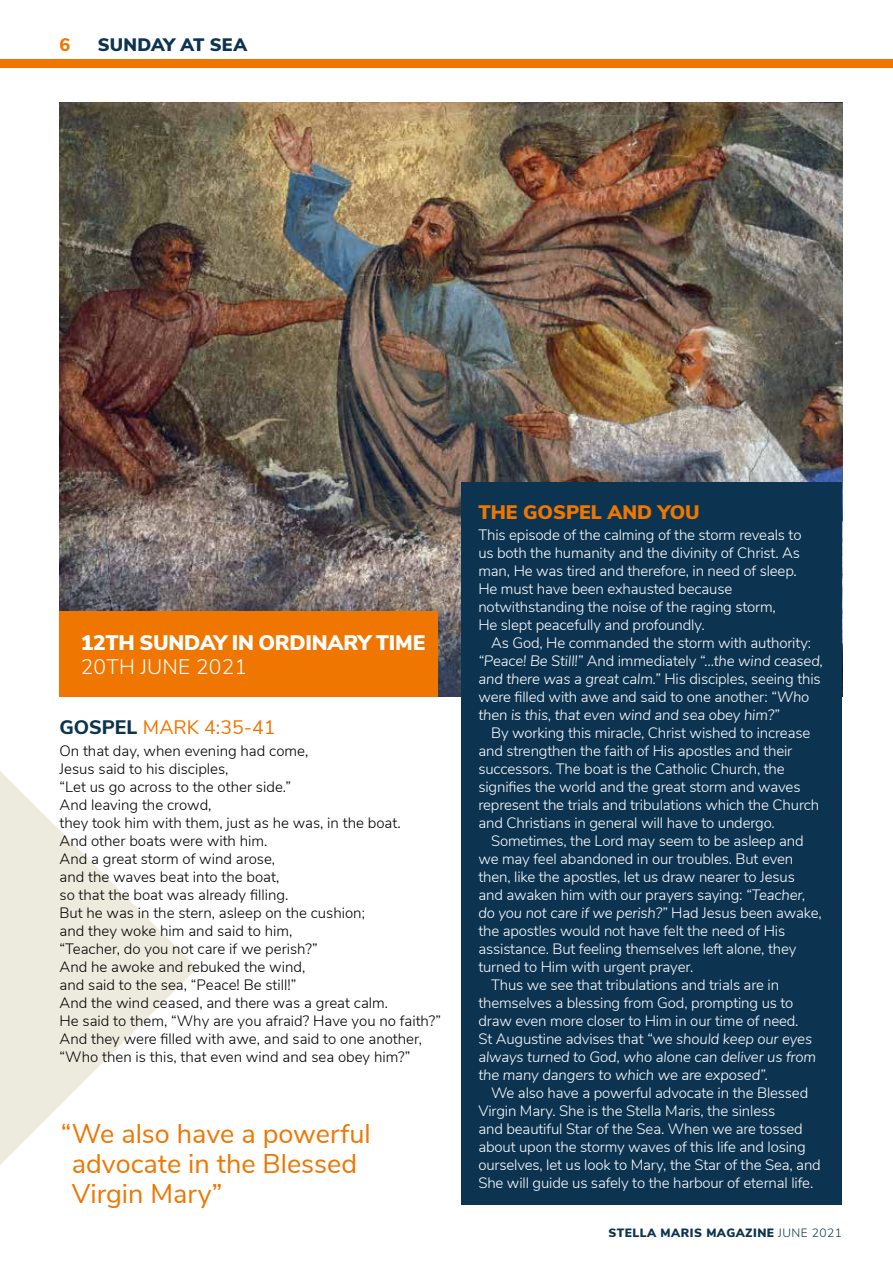
<style>
.page{position:relative;width:893px;height:1263px;background:#fff}
.page>*{position:absolute;margin:0;border:0;box-sizing:border-box;transform-origin:0 0}
.t1{font:27px/30px "Nunito Sans";color:#ee7601}
.t2{font:900 21px "Nunito Sans";letter-spacing:-.01em;color:#fff}
.t3{font:300 21px "Nunito Sans";letter-spacing:.01em;color:#fff}
.t4{font:19.5px "Nunito Sans";color:#ee7601}
.t5{font:900 19.5px "Nunito Sans";color:#ee7601}
.t6{font:900 18px "Nunito Sans";letter-spacing:.01em;color:#0c3451}
.t7{font:800 18px "Nunito Sans";color:#ee7601}
.t8{font:300 15px/18px "Nunito Sans";letter-spacing:-.01em;color:#fff}
.t9{font:300 15px/18px "Nunito Sans";color:#000}
.t10{font:italic 300 15px "Nunito Sans";letter-spacing:-.01em;color:#fff}
.t11{font:900 12px "Nunito Sans";letter-spacing:.04em;color:#0c3451}
.s1{font-weight:800;color:#0c3451}
.s2{font-style:italic}
.s3{font-style:normal}
.s4{font-weight:300}
</style>
<div class="page">
<svg style="left:0;top:771px;width:197px;height:394px;fill:#f0efe4"></svg>
<hr style="left:892px;top:0;width:1px;height:1263px;background:#0c3451">
<img style="left:60px;top:102px;width:782px;height:595px">
<div style="left:60px;top:611px;width:378px;height:86px;background:#ee7601"></div>
<div style="left:461px;top:482px;width:381px;height:723px;background:#0c3451"></div>
<div style="left:0;top:60px;width:893px;height:8px;background:#ee7601"></div>
<p class="t7" style="left:60px;top:32px;width:12px">6</p>
<p class="t6" style="left:98px;top:32px;width:151px">SUNDAY AT SEA</p>
<h2 class="t2" style="left:81px;top:627px;width:346px">12TH SUNDAY IN ORDINARY TIME</h2>
<h2 class="t3" style="left:81px;top:651px;width:168px">20TH JUNE 2021</h2>
<h3 class="t4" style="left:60px;top:712px;width:217px"><span class="s1">GOSPEL</span> MARK 4:35-41</h3>
<p class="t9" style="left:60px;top:741px;width:383px">On that day, when evening had come,<br>Jesus said to his disciples,<br>“Let us go across to the other side.”<br>And leaving the crowd,<br>they took him with them, just as he was, in the boat.<br>And other boats were with him.<br>And a great storm of wind arose,<br>and the waves beat into the boat,<br>so that the boat was already filling.<br>But he was in the stern, asleep on the cushion;<br>and they woke him and said to him,<br>“Teacher, do you not care if we perish?”<br>And he awoke and rebuked the wind,<br>and said to the sea, “Peace! Be still!”<br>And the wind ceased, and there was a great calm.<br>He said to them, “Why are you afraid? Have you no faith?” And they were filled with awe, and said to one another, “Who then is this, that even wind and sea obey him?”</p>
<h1 class="t1" style="left:72px;top:1117px;width:300px;text-indent:-11px">“We also have a powerful advocate in the Blessed<br>Virgin Mary”</h1>
<h3 class="t5" style="left:478px;top:498px;width:223px">THE GOSPEL AND YOU</h3>
<p class="t8" style="left:478px;top:525px;width:325px">This episode of the calming of the storm reveals to us both the humanity and the divinity of Christ. As man, He was tired and therefore, in need of sleep.<br>He must have been exhausted because notwithstanding the noise of the raging storm,<br>He slept peacefully and profoundly.</p>
<p class="t8" style="left:478px;top:633px;width:346px;text-indent:13px">As God, He commanded the storm with authority: <span class="s2">“Peace! Be Still!”</span> And immediately <span class="s2">“…the wind ceased, and there was a great calm.”</span> His disciples, seeing this were filled with awe and said to one another: <span class="s2">“Who then is this, that even wind and sea obey him?”</span></p>
<p class="t8" style="left:478px;top:723px;width:342px;text-indent:13px">By working this miracle, Christ wished to increase and strengthen the faith of His apostles and their successors. The boat is the Catholic Church, the signifies the world and the great storm and waves represent the trials and tribulations which the Church and Christians in general will have to undergo.</p>
<p class="t8" style="left:491px;top:831px;width:314px">Sometimes, the Lord may seem to be asleep and</p>
<p class="t8" style="left:478px;top:849px;width:316px">we may feel abandoned in our troubles. But even</p>
<p class="t8" style="left:478px;top:867px;width:318px">then, like the apostles, let us draw nearer to Jesus</p>
<p class="t8" style="left:478px;top:885px;width:329px">and awaken him with our prayers saying: <span class="s2">“Teacher,</span></p>
<p class="t10" style="left:478px;top:902px;width:345px">do you not care if we perish?” <span class="s3">Had Jesus been awake,</span></p>
<p class="t8" style="left:478px;top:921px;width:308px">the apostles would not have felt the need of His</p>
<p class="t8" style="left:478px;top:939px;width:319px">assistance. But feeling themselves left alone, they</p>
<p class="t8" style="left:478px;top:957px;width:216px">turned to Him with urgent prayer.</p>
<p class="t8" style="left:491px;top:975px;width:289px">Thus we see that tribulations and trials are in</p>
<p class="t8" style="left:478px;top:993px;width:316px">themselves a blessing from God, prompting us to</p>
<p class="t8" style="left:478px;top:1011px;width:322px">draw even more closer to Him in our time of need.</p>
<p class="t8" style="left:478px;top:1029px;width:335px">St Augustine advises that <span class="s2">“we should keep our eyes</span></p>
<p class="t10" style="left:478px;top:1046px;width:339px">always turned to God, who alone can deliver us from</p>
<p class="t10" style="left:478px;top:1064px;width:291px">the many dangers to which we are exposed”.</p>
<p class="t8" style="left:478px;top:1083px;width:344px;text-indent:13px">We also have a powerful advocate in the Blessed Virgin Mary. She is the Stella Maris, the sinless<br>and beautiful Star of the Sea. When we are tossed about upon the stormy waves of this life and losing ourselves, let us look to Mary, the Star of the Sea, and She will guide us safely to the harbour of eternal life.</p>
<p class="t11" style="left:608px;top:1224px;width:235px">STELLA MARIS MAGAZINE <span class="s4">JUNE 2021</span></p>
</div>
